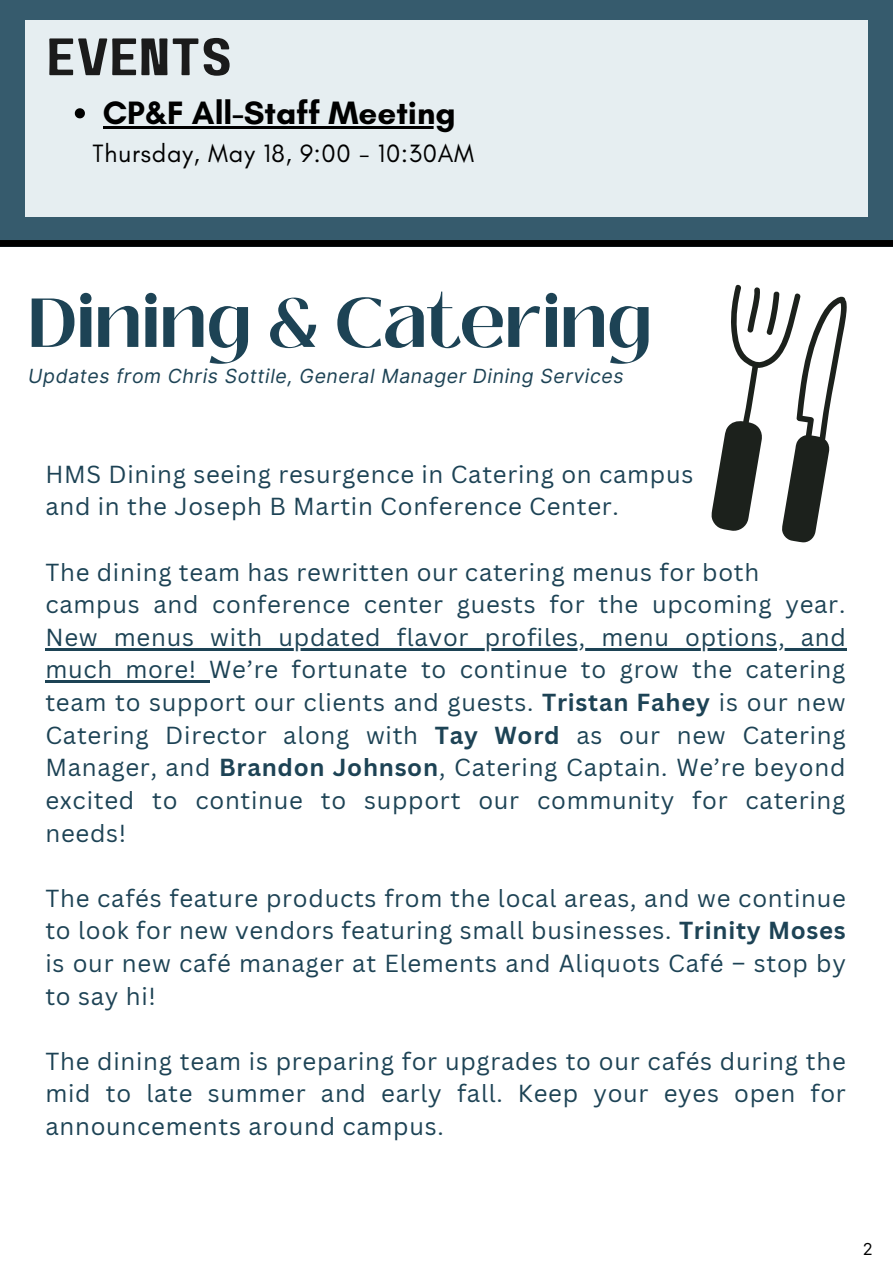
<style>
.page{position:relative;width:893px;height:1264px;background:#fff}
.page>*{position:absolute;margin:0;border:0;box-sizing:border-box;transform-origin:0 0}
.t1{font:700 69px "Black Mango";color:#1d4355}
.t2{font:52.5px "Paalalabas Display Wide BETA";color:#1b1b1b}
.t3{font:700 33px "Glacial Indifference";color:#000}
.t4{font:25.5px "Glacial Indifference";letter-spacing:.03em;color:#000}
.t5{font:24px/32.5px "Canva Sans";letter-spacing:.03em;color:#1d4355;text-align:justify}
.t6{font:italic 19.5px "Inter";letter-spacing:.03em;color:#1d4355}
.t7{font:16.5px "Inter";color:#000}
.s1{font-weight:700}
</style>
<div class="page">
<svg style="left:711px;top:284px;width:136px;height:259px"></svg>
<div style="left:0;top:0;width:892px;height:247px;background:#365b6d"></div>
<div style="left:25px;top:21px;width:842px;height:196px;background:#e6eef1"></div>
<svg style="left:75px;top:108px;width:10px;height:10px"></svg>
<hr style="left:103px;top:126px;width:24px;height:2px;background:#000">
<hr style="left:127px;top:126px;width:328px;height:2px;background:#000">
<hr style="left:45px;top:648px;width:801px;height:2px;background:#1d4355">
<hr style="left:45px;top:680px;width:144px;height:3px;background:#1d4355">
<hr style="left:189px;top:680px;width:20px;height:3px;background:#1d4355">
<div style="left:0;top:240px;width:892px;height:7px;background:#000"></div>
<p class="t2" style="left:47px;top:35px;width:187px">EVENTS</p>
<p class="t3" style="left:103px;top:93px;width:354px">CP&amp;F All-Staff Meeting</p>
<p class="t4" style="left:93px;top:138px;width:383px">Thursday, May 18, 9:00 - 10:30AM</p>
<p class="t1" style="left:28px;top:271px;width:626px">Dining &amp; Catering</p>
<p class="t6" style="left:28px;top:365px;width:597px">Updates from Chris Sottile, General Manager Dining Services</p>
<p class="t5" style="left:45px;top:457px;width:649px">HMS Dining seeing resurgence in Catering on campus</p>
<p class="t5" style="left:45px;top:490px;width:575px">and in the Joseph B Martin Conference Center.</p>
<p class="t5" style="left:45px;top:555px;width:715px">The dining team has rewritten our catering menus for both</p>
<p class="t5" style="left:45px;top:587px;width:802px">campus and conference center guests for the upcoming year.<br>New menus with updated flavor profiles, menu options, and much more! We’re fortunate to continue to grow the catering team to support our clients and guests. <span class="s1">Tristan Fahey</span> is our new Catering Director along with <span class="s1">Tay Word</span> as our new Catering Manager, and <span class="s1">Brandon Johnson</span>, Catering Captain. We’re beyond excited to continue to support our community for catering needs!</p>
<p class="t5" style="left:45px;top:881px;width:802px">The cafés feature products from the local areas, and we continue to look for new vendors featuring small businesses. <span class="s1">Trinity Moses </span>is our new café manager at Elements and Aliquots Café – stop by to say hi!</p>
<p class="t5" style="left:45px;top:1044px;width:801px">The dining team is preparing for upgrades to our cafés during the mid to late summer and early fall. Keep your eyes open for announcements around campus.</p>
<p class="t7" style="left:862px;top:1239px;width:11px">2</p>
</div>
